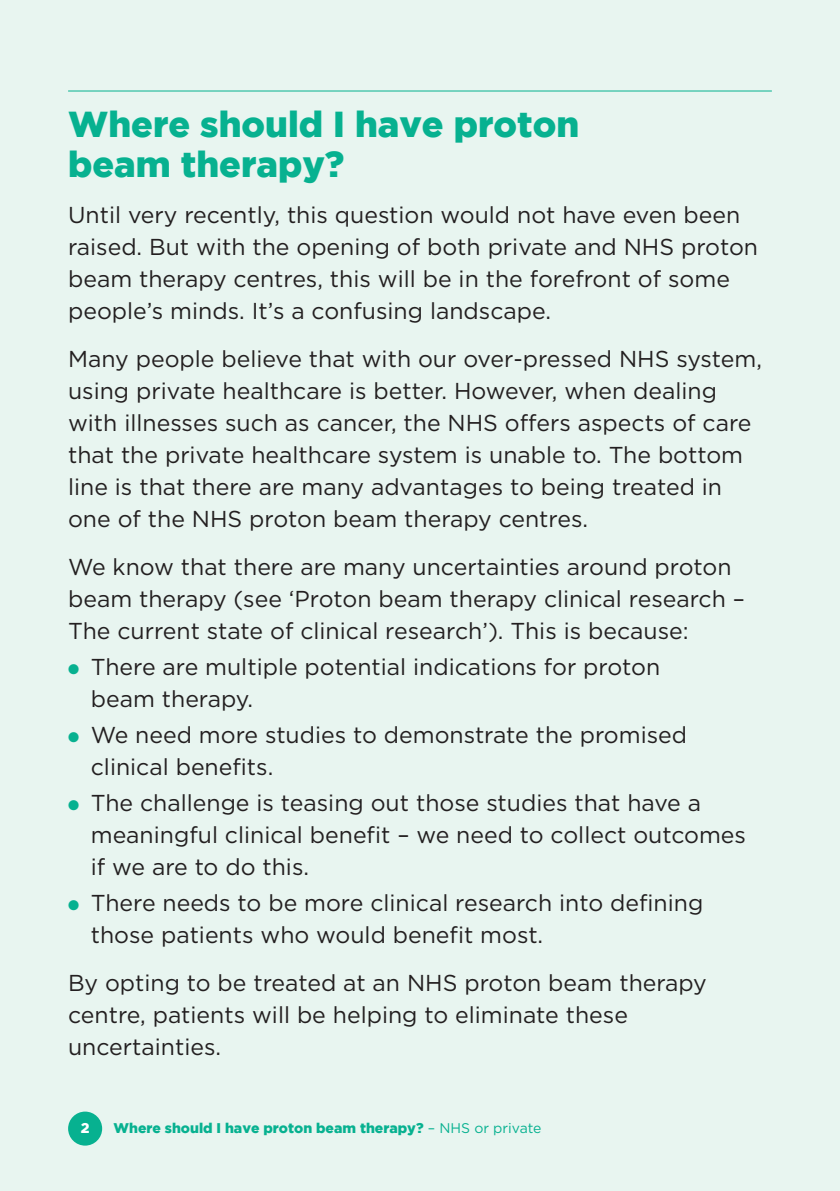
<style>
.page{position:relative;width:840px;height:1191px;background:#fff}
.page>*{position:absolute;margin:0;border:0;box-sizing:border-box;transform-origin:0 0}
.t1{font:900 36px/40px "Gotham";color:#07b190}
.t2{font:23px/32px "Gotham";color:#231f20}
.t3{font:900 14px "Gotham";color:#07b190}
.t4{font:900 14px "Gotham";color:#fff}
.s1{color:#07b190}
.s2{font-weight:400}
</style>
<div class="page">
<div style="left:0;top:0;width:839px;height:1191px;background:#e8f5f0"></div>
<div style="left:68px;top:1111px;width:34px;height:34px;background:#07b190;border-radius:50%"></div>
<hr style="left:68px;top:90px;width:703px;height:1px;background:#07b190">
<h1 class="t1" style="left:68px;top:103px;width:512px">Where should I have proton beam therapy?</h1>
<p class="t2" style="left:68px;top:198px;width:691px">Until very recently, this question would not have even been raised. But with the opening of both private and NHS proton beam therapy centres, this will be in the forefront of some people’s minds. It’s a confusing landscape.</p>
<p class="t2" style="left:68px;top:342px;width:695px">Many people believe that with our over-pressed NHS system, using private healthcare is better. However, when dealing with illnesses such as cancer, the NHS offers aspects of care that the private healthcare system is unable to. The bottom line is that there are many advantages to being treated in one of the NHS proton beam therapy centres.</p>
<p class="t2" style="left:68px;top:550px;width:678px">We know that there are many uncertainties around proton beam therapy (see ‘Proton beam therapy clinical research –<br>The current state of clinical research’). This is because:</p>
<p class="t2" style="left:91px;top:650px;width:570px;text-indent:-23px"><span class="s1">●</span> There are multiple potential indications for proton beam therapy.</p>
<p class="t2" style="left:91px;top:718px;width:597px;text-indent:-23px"><span class="s1">●</span> We need more studies to demonstrate the promised clinical benefits.</p>
<p class="t2" style="left:91px;top:786px;width:656px;text-indent:-23px"><span class="s1">●</span> The challenge is teasing out those studies that have a meaningful clinical benefit – we need to collect outcomes if we are to do this.</p>
<p class="t2" style="left:91px;top:886px;width:613px;text-indent:-23px"><span class="s1">●</span> There needs to be more clinical research into defining those patients who would benefit most.</p>
<p class="t2" style="left:68px;top:966px;width:640px">By opting to be treated at an NHS proton beam therapy centre, patients will be helping to eliminate these uncertainties.</p>
<p class="t4" style="left:81px;top:1120px;width:10px">2</p>
<p class="t3" style="left:113px;top:1120px;width:429px">Where should I have proton beam therapy? <span class="s2">– NHS or private</span></p>
</div>
